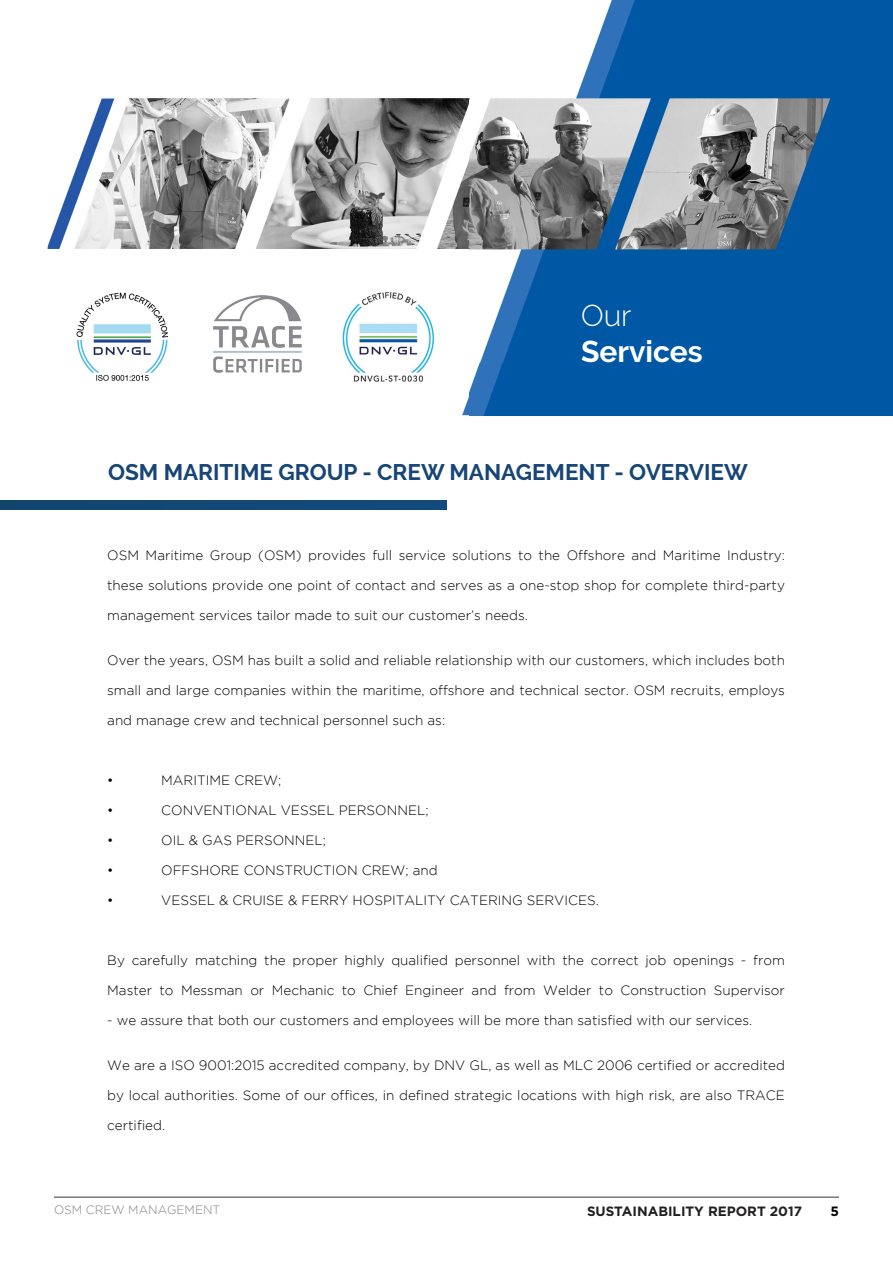
<style>
.page{position:relative;width:893px;height:1263px;background:#fff}
.page>*{position:absolute;margin:0;border:0;box-sizing:border-box;transform-origin:0 0}
.t1{font:700 30px "Raleway";color:#fff}
.t2{font:300 30px "Raleway";color:#fff}
.t3{font:700 22.5px "Raleway";color:#174575}
.t4{font:300 13.5px "Gotham";color:#000}
.t5{font:700 13.5px "Gotham";color:#221f20}
.t6{font:700 13.5px "Gotham";color:#000}
.t7{font:300 12px "Gotham";color:#828180}
</style>
<div class="page">
<hr style="left:54px;top:1196px;width:785px;height:2px;background:#787878">
<div style="left:0;top:500px;width:446px;height:10px;background:#134775"></div>
<img style="left:48px;top:98px;width:422px;height:152px">
<img style="left:470px;top:0;width:423px;height:415px">
<img style="left:462px;top:390px;width:8px;height:25px">
<img style="left:213px;top:295px;width:89px;height:78px">
<img style="left:342px;top:292px;width:93px;height:90px">
<img style="left:76px;top:292px;width:92px;height:89px">
<h1 class="t2" style="left:581px;top:298px;width:52px">Our</h1>
<h1 class="t1" style="left:581px;top:335px;width:123px">Services</h1>
<h2 class="t3" style="left:108px;top:459px;width:641px">OSM MARITIME GROUP - CREW MANAGEMENT - OVERVIEW</h2>
<p class="t4" style="left:107px;top:548px;width:679px">OSM Maritime Group (OSM) provides full service solutions to the Offshore and Maritime Industry:</p>
<p class="t4" style="left:107px;top:578px;width:679px">these solutions provide one point of contact and serves as a one-stop shop for complete third-party</p>
<p class="t4" style="left:107px;top:608px;width:422px">management services tailor made to suit our customer’s needs.</p>
<p class="t4" style="left:107px;top:653px;width:679px">Over the years, OSM has built a solid and reliable relationship with our customers, which includes both</p>
<p class="t4" style="left:107px;top:683px;width:679px">small and large companies within the maritime, offshore and technical sector. OSM recruits, employs</p>
<p class="t4" style="left:107px;top:713px;width:339px">and manage crew and technical personnel such as:</p>
<p class="t4" style="left:107px;top:773px;width:8px">•</p>
<p class="t4" style="left:161px;top:773px;width:121px">MARITIME CREW;</p>
<p class="t4" style="left:107px;top:803px;width:8px">•</p>
<p class="t4" style="left:161px;top:803px;width:269px">CONVENTIONAL VESSEL PERSONNEL;</p>
<p class="t4" style="left:107px;top:833px;width:8px">•</p>
<p class="t4" style="left:161px;top:833px;width:166px">OIL &amp; GAS PERSONNEL;</p>
<p class="t4" style="left:107px;top:863px;width:8px">•</p>
<p class="t4" style="left:161px;top:863px;width:278px">OFFSHORE CONSTRUCTION CREW; and</p>
<p class="t4" style="left:107px;top:893px;width:8px">•</p>
<p class="t4" style="left:161px;top:893px;width:439px">VESSEL &amp; CRUISE &amp; FERRY HOSPITALITY CATERING SERVICES.</p>
<p class="t4" style="left:107px;top:953px;width:679px">By carefully matching the proper highly qualified personnel with the correct job openings - from</p>
<p class="t4" style="left:107px;top:983px;width:679px">Master to Messman or Mechanic to Chief Engineer and from Welder to Construction Supervisor</p>
<p class="t4" style="left:107px;top:1013px;width:646px">- we assure that both our customers and employees will be more than satisfied with our services.</p>
<p class="t4" style="left:107px;top:1058px;width:679px">We are a ISO 9001:2015 accredited company, by DNV GL, as well as MLC 2006 certified or accredited</p>
<p class="t4" style="left:107px;top:1088px;width:679px">by local authorities. Some of our offices, in defined strategic locations with high risk, are also TRACE</p>
<p class="t4" style="left:107px;top:1118px;width:59px">certified.</p>
<p class="t7" style="left:54px;top:1203px;width:168px">OSM CREW MANAGEMENT</p>
<p class="t5" style="left:587px;top:1202px;width:217px">SUSTAINABILITY REPORT 2017</p>
<p class="t6" style="left:830px;top:1202px;width:10px">5</p>
</div>
